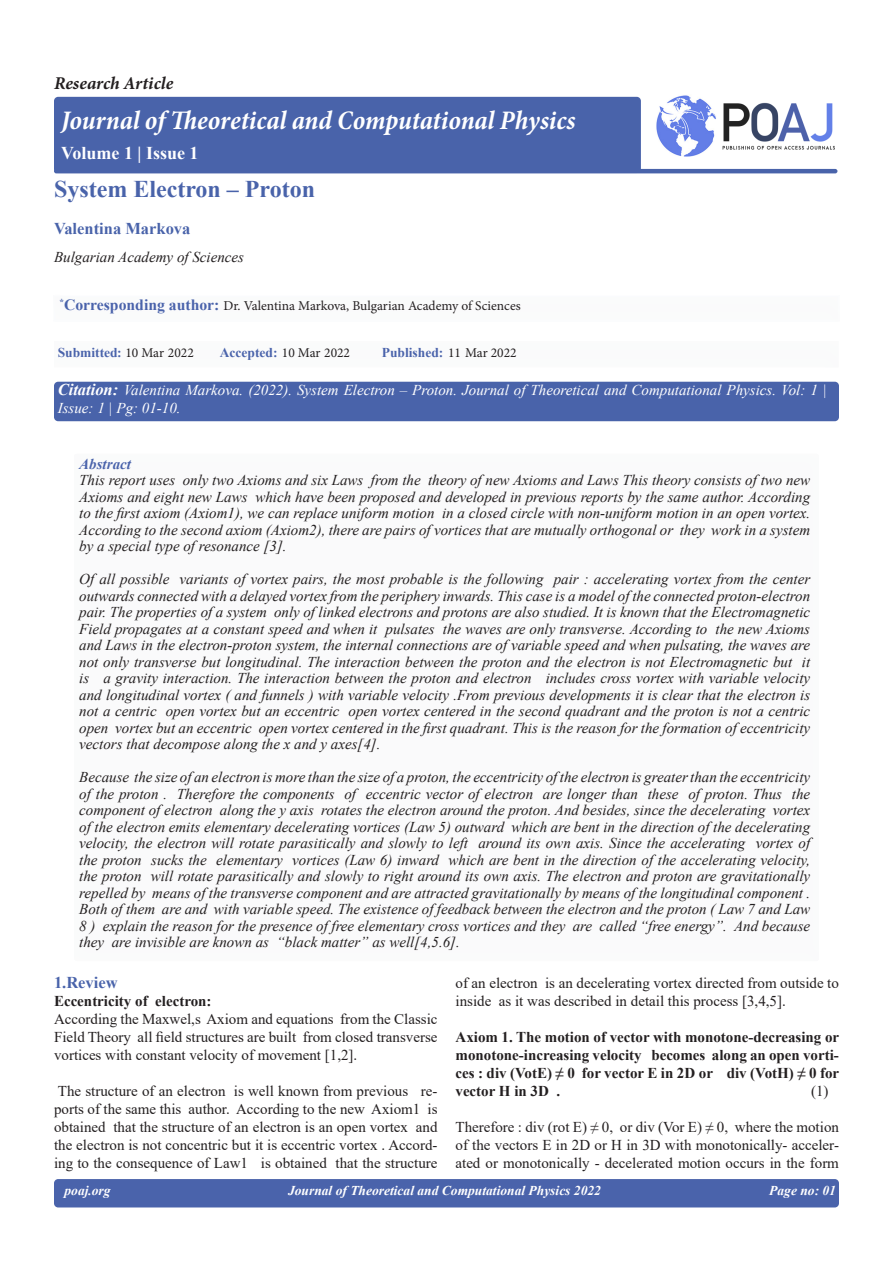
<style>
.page{position:relative;width:893px;height:1263px;background:#fff}
.page>*{position:absolute;margin:0;border:0;box-sizing:border-box;transform-origin:0 0}
.t1{font:italic 700 condensed 27px "Minion Pro";letter-spacing:-.005em;color:#fff}
.t2{font:700 24px "Times New Roman";color:#4963aa}
.t3{font:italic 700 18px "Minion Pro";color:#231f20}
.t4{font:700 18px "Times New Roman";color:#fff}
.t5{font:700 16.5px "Times New Roman";color:#4963aa}
.t6{font:italic 15px/16.5px "Times New Roman";color:#231f20;text-align:justify}
.t7{font:15px/18px "Times New Roman";color:#231f20;text-align:justify}
.t8{font:700 15px/18px "Times New Roman";color:#231f20;text-align:justify}
.t9{font:italic 15px/18px "Times New Roman";color:#fff}
.t10{font:italic 700 15px "Times New Roman";color:#4a63ab}
.t11{font:13.5px "Minion Pro";color:#231f20}
.t12{font:italic 700 13.5px "Times New Roman";color:#fff}
.t13{font:700 13.5px "Times New Roman";color:#4a63ab}
.s1{font-family:"Times New Roman";font-weight:700;font-size:15.75px;color:#4a63ab}
.s2{font-family:"Minion Pro";font-weight:400;color:#231f20}
.s3{font-weight:700;font-size:16.5px}
</style>
<div class="page">
<hr style="left:54px;top:169px;width:783px;height:4px;background:#4963aa;border-radius:2px">
<div style="left:47px;top:288px;width:800px;height:41px;background:#fafbfb"></div>
<div style="left:54px;top:97px;width:587px;height:76px;background:#4963aa;border-radius:4px"></div>
<div style="left:71px;top:448px;width:750px;height:514px;background:#fafafb"></div>
<img style="left:656px;top:95px;width:178px;height:62px">
<div style="left:52px;top:334px;width:788px;height:35px;background:#fafbfb"></div>
<div style="left:54px;top:1179px;width:785px;height:28px;background:#4a63ab;border-radius:4px"></div>
<div style="left:54px;top:382px;width:785px;height:39px;background:#4963aa;border-radius:4px"></div>
<p class="t3" style="left:54px;top:71px;width:121px">Research Article</p>
<h1 class="t1" style="left:61px;top:101px;width:516px">Journal of Theoretical and Computational Physics</h1>
<p class="t4" style="left:61px;top:140px;width:139px">Volume 1 | Issue 1</p>
<h2 class="t2" style="left:54px;top:172px;width:263px">System Electron – Proton</h2>
<p class="t5" style="left:54px;top:216px;width:138px">Valentina Markova</p>
<p class="t6" style="left:54px;top:248px;width:192px">Bulgarian Academy of Sciences</p>
<p class="t11" style="left:59px;top:297px;width:463px"><sup>*</sup><span class="s1">Corresponding author:</span> Dr. Valentina Markova, Bulgarian Academy of Sciences</p>
<p class="t13" style="left:58px;top:342px;width:137px">Submitted: <span class="s2">10 Mar 2022</span></p>
<p class="t13" style="left:220px;top:342px;width:132px">Accepted: <span class="s2">10 Mar 2022</span></p>
<p class="t13" style="left:382px;top:342px;width:136px">Published: <span class="s2">11 Mar 2022</span></p>
<p class="t9" style="left:58px;top:381px;width:771px"><span class="s3">Citation:</span> Valentina Markova. (2022). System Electron – Proton. Journal of Theoretical and Computational Physics. Vol: 1 |<br>Issue: 1 | Pg: 01-10.</p>
<p class="t10" style="left:79px;top:453px;width:53px">Abstract</p>
<p class="t6" style="left:79px;top:472px;width:732px">This report uses only two Axioms and six Laws from the theory of new Axioms and Laws This theory consists of two new Axioms and eight new Laws which have been proposed and developed in previous reports by the same author. According to the first axiom (Axiom1), we can replace uniform motion in a closed circle with non-uniform motion in an open vortex.<br>According to the second axiom (Axiom2), there are pairs of vortices that are mutually orthogonal or they work in a system by a special type of resonance [3].</p>
<p class="t6" style="left:79px;top:571px;width:732px">Of all possible variants of vortex pairs, the most probable is the following pair : accelerating vortex from the center outwards connected with a delayed vortex from the periphery inwards. This case is a model of the connected proton-electron pair. The properties of a system only of linked electrons and protons are also studied. It is known that the Electromagnetic Field propagates at a constant speed and when it pulsates the waves are only transverse. According to the new Axioms and Laws in the electron-proton system, the internal connections are of variable speed and when pulsating, the waves are not only transverse but longitudinal. The interaction between the proton and the electron is not Electromagnetic but it is a gravity interaction. The interaction between the proton and electron includes cross vortex with variable velocity and longitudinal vortex ( and funnels ) with variable velocity .From previous developments it is clear that the electron is not a centric open vortex but an eccentric open vortex centered in the second quadrant and the proton is not a centric open vortex but an eccentric open vortex centered in the first quadrant. This is the reason for the formation of eccentricity vectors that decompose along the x and y axes[4].</p>
<p class="t6" style="left:79px;top:769px;width:732px">Because the size of an electron is more than the size of a proton, the eccentricity of the electron is greater than the eccentricity of the proton . Therefore the components of eccentric vector of electron are longer than these of proton. Thus the component of electron along the y axis rotates the electron around the proton. And besides, since the decelerating vortex of the electron emits elementary decelerating vortices (Law 5) outward which are bent in the direction of the decelerating velocity, the electron will rotate parasitically and slowly to left around its own axis. Since the accelerating vortex of the proton sucks the elementary vortices (Law 6) inward which are bent in the direction of the accelerating velocity, the proton will rotate parasitically and slowly to right around its own axis. The electron and proton are gravitationally repelled by means of the transverse component and are attracted gravitationally by means of the longitudinal component .<br>Both of them are and with variable speed. The existence of feedback between the electron and the proton ( Law 7 and Law 8 ) explain the reason for the presence of free elementary cross vortices and they are called “free energy”. And because they are invisible are known as “black matter” as well[4,5.6].</p>
<p class="t5" style="left:54px;top:971px;width:65px">1.Review</p>
<p class="t8" style="left:54px;top:992px;width:159px">Eccentricity of electron:</p>
<p class="t7" style="left:54px;top:1010px;width:385px">According the Maxwel,s Axiom and equations from the Classic Field Theory all field structures are built from closed transverse vortices with constant velocity of movement [1,2].</p>
<p class="t7" style="left:54px;top:1082px;width:385px">The structure of an electron is well known from previous re&shy;ports of the same this author. According to the new Axiom1 is obtained that the structure of an electron is an open vortex and the electron is not concentric but it is eccentric vortex . Accord&shy;ing to the consequence of Law1 is obtained that the structure</p>
<p class="t7" style="left:455px;top:973px;width:385px">of an electron is an decelerating vortex directed from outside to inside as it was described in detail this process [3,4,5].</p>
<p class="t8" style="left:455px;top:1027px;width:385px">Axiom 1. The motion of vector with monotone-decreasing or monotone-increasing velocity becomes along an open vorti&shy;ces : div (VotE) ≠ 0 for vector E in 2D or div (VotH) ≠ 0 for vector H in 3D .</p>
<p class="t7" style="left:811px;top:1081px;width:19px">(1)</p>
<p class="t7" style="left:455px;top:1117px;width:385px">Therefore : div (rot E) ≠ 0, or div (Vor E) ≠ 0, where the motion of the vectors E in 2D or H in 3D with monotonically- acceler&shy;ated or monotonically - decelerated motion occurs in the form</p>
<p class="t12" style="left:65px;top:1181px;width:48px">poaj.org</p>
<p class="t12" style="left:288px;top:1181px;width:314px">Journal of Theoretical and Computational Physics 2022</p>
<p class="t12" style="left:769px;top:1181px;width:68px">Page no: 01</p>
</div>
